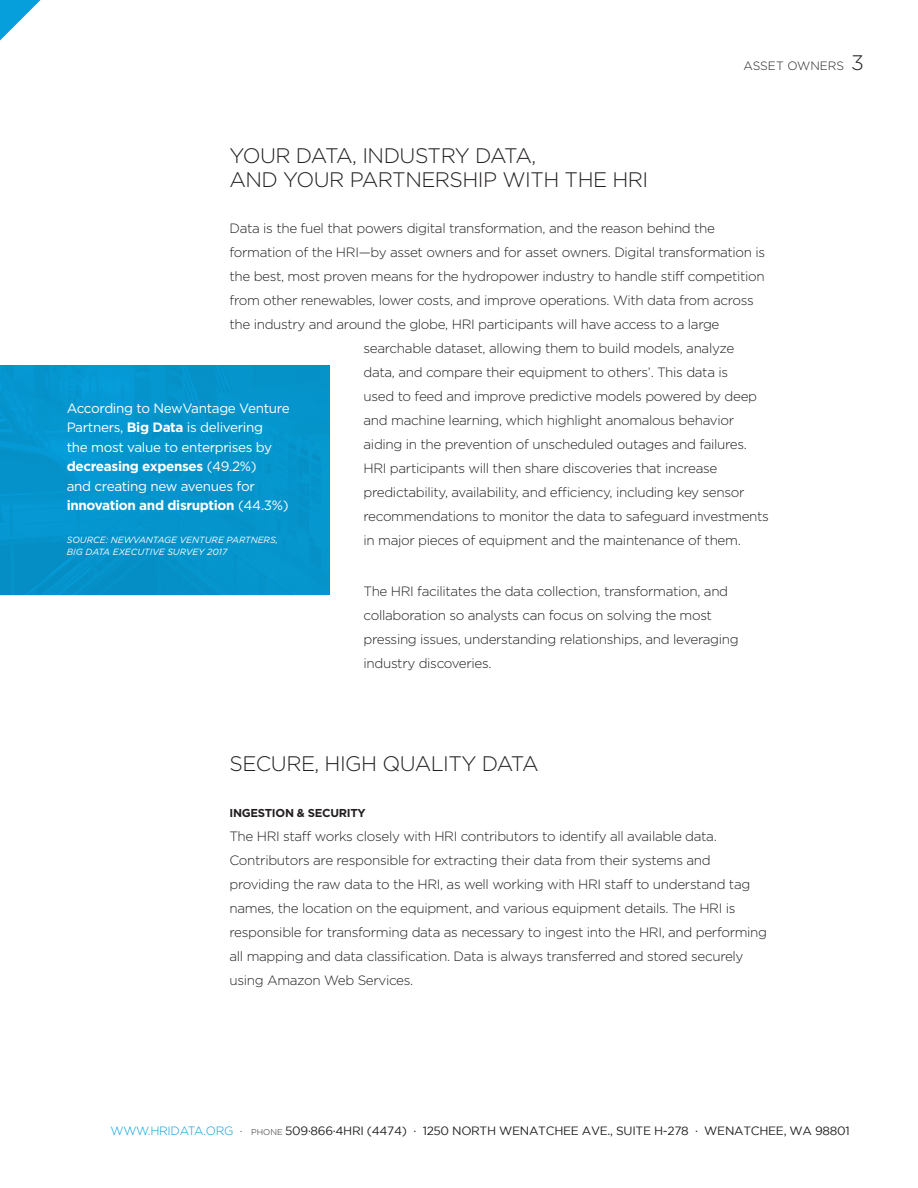
<style>
.page{position:relative;width:918px;height:1188px;background:#fff}
.page>*{position:absolute;margin:0;border:0;box-sizing:border-box;transform-origin:0 0}
.t1{font:300 21px/24px "Gotham";letter-spacing:-.025em;color:#231f20}
.t2{font:300 13.5px/24px "Gotham";letter-spacing:-.025em;color:#231f20}
.t3{font:13.5px/19.5px "Gotham";letter-spacing:-.025em;color:#fff}
.t4{font:12px "Gotham";letter-spacing:-.025em;color:#231f20}
.t5{font:300 12px "Gotham";color:#231f20}
.t6{font:700 11.55px "Gotham";letter-spacing:-.025em;color:#231f20}
.t7{font:italic 9px/12px "Gotham";color:#fff}
.s1{font-size:21px}
.s2{font-weight:700}
.s3{font-weight:300;color:#069edb}
.s4{font-weight:300}
.s5{font-weight:300;font-size:8.4px}
</style>
<div class="page">
<svg style="left:0;top:0;width:40px;height:40px"></svg>
<div style="left:0;top:366px;width:330px;height:229px;background:#0594cc"></div>
<p class="t5" style="left:743px;top:59px;width:122px">ASSET OWNERS <span class="s1">3</span></p>
<p class="t1" style="left:230px;top:143px;width:420px">YOUR DATA, INDUSTRY DATA,<br>AND YOUR PARTNERSHIP WITH THE HRI</p>
<p class="t2" style="left:230px;top:216px;width:487px">Data is the fuel that powers digital transformation, and the reason behind the</p>
<p class="t2" style="left:230px;top:240px;width:537px">formation of the HRI—by asset owners and for asset owners. Digital transformation is</p>
<p class="t2" style="left:230px;top:264px;width:537px">the best, most proven means for the hydropower industry to handle stiff competition</p>
<p class="t2" style="left:230px;top:288px;width:526px">from other renewables, lower costs, and improve operations. With data from across</p>
<p class="t2" style="left:230px;top:312px;width:492px">the industry and around the globe, HRI participants will have access to a large</p>
<p class="t2" style="left:364px;top:336px;width:372px">searchable dataset, allowing them to build models, analyze</p>
<p class="t2" style="left:364px;top:360px;width:366px">data, and compare their equipment to others’. This data is</p>
<p class="t2" style="left:364px;top:384px;width:395px">used to feed and improve predictive models powered by deep</p>
<p class="t2" style="left:364px;top:408px;width:372px">and machine learning, which highlight anomalous behavior</p>
<p class="t2" style="left:364px;top:432px;width:385px">aiding in the prevention of unscheduled outages and failures.</p>
<p class="t2" style="left:364px;top:456px;width:355px">HRI participants will then share discoveries that increase</p>
<p class="t2" style="left:364px;top:480px;width:382px">predictability, availability, and efficiency, including key sensor</p>
<p class="t2" style="left:364px;top:504px;width:407px">recommendations to monitor the data to safeguard investments</p>
<p class="t2" style="left:364px;top:528px;width:379px">in major pieces of equipment and the maintenance of them.</p>
<p class="t2" style="left:364px;top:579px;width:377px">The HRI facilitates the data collection, transformation, and collaboration so analysts can focus on solving the most pressing issues, understanding relationships, and leveraging industry discoveries.</p>
<p class="t3" style="left:67px;top:398px;width:224px">According to NewVantage Venture<br>Partners, <span class="s2">Big Data</span> is delivering<br>the most value to enterprises by <span class="s2">decreasing expenses</span> (49.2%)<br>and creating new avenues for <span class="s2">innovation and disruption</span> (44.3%)</p>
<p class="t7" style="left:67px;top:533px;width:213px">SOURCE: NEWVANTAGE VENTURE PARTNERS,<br>BIG DATA EXECUTIVE SURVEY 2017</p>
<p class="t1" style="left:230px;top:752px;width:311px">SECURE, HIGH QUALITY DATA</p>
<p class="t6" style="left:230px;top:806px;width:138px">INGESTION &amp; SECURITY</p>
<p class="t2" style="left:230px;top:824px;width:539px">The HRI staff works closely with HRI contributors to identify all available data.<br>Contributors are responsible for extracting their data from their systems and providing the raw data to the HRI, as well working with HRI staff to understand tag names, the location on the equipment, and various equipment details. The HRI is responsible for transforming data as necessary to ingest into the HRI, and performing all mapping and data classification. Data is always transferred and stored securely using Amazon Web Services.</p>
<p class="t4" style="left:110px;top:1124px;width:741px"><span class="s3">WWW.HRIDATA.ORG</span> <span class="s4">·</span> <span class="s5">PHONE</span> 509·866·4HRI (4474) · 1250 NORTH WENATCHEE AVE., SUITE H-278 · WENATCHEE, WA 98801</p>
</div>
